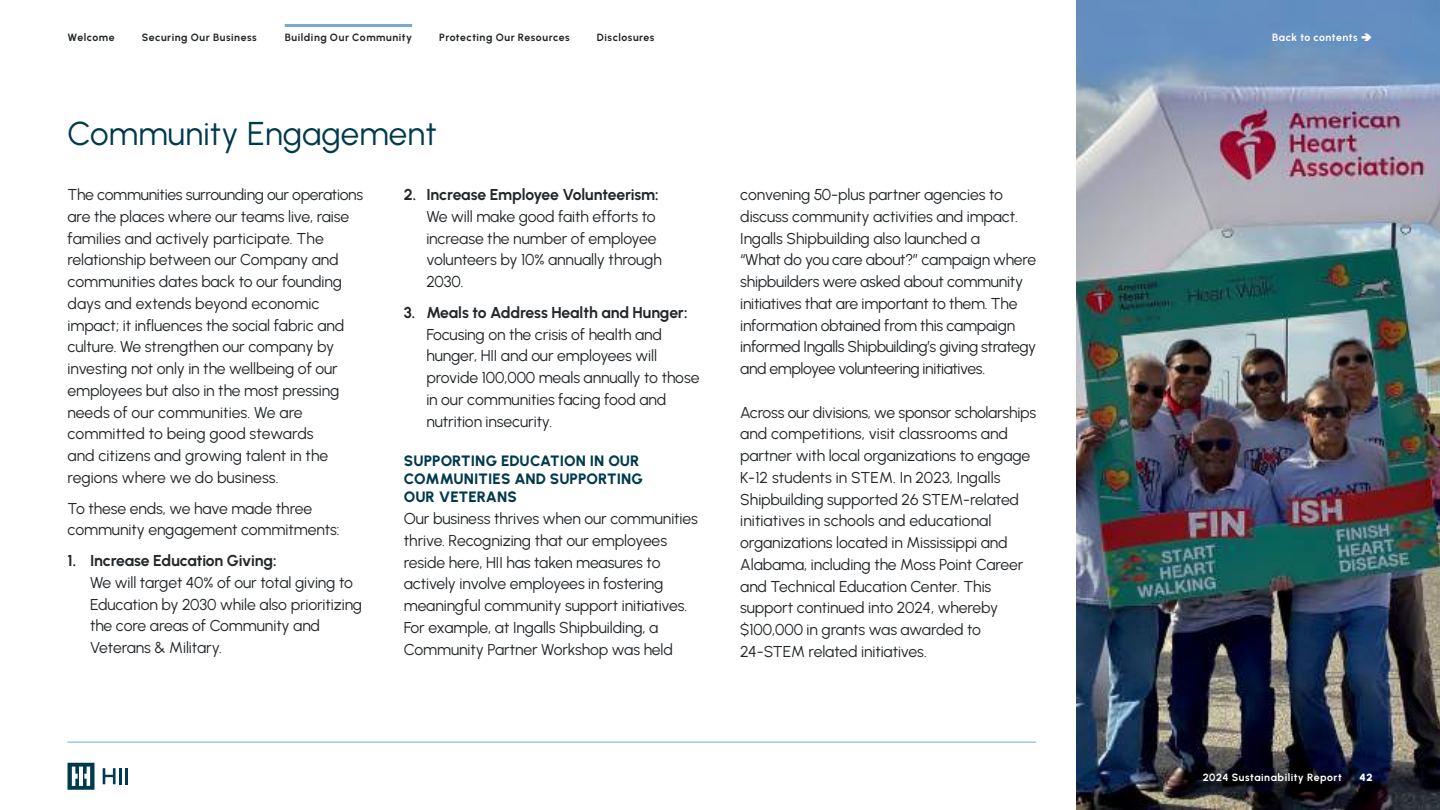
<style>
.page{position:relative;width:1440px;height:810px;background:#fff}
.page>*{position:absolute;margin:0;border:0;box-sizing:border-box;transform-origin:0 0}
.t1{font:33px "Urbanist";letter-spacing:.005em;color:#003a4d}
.t2{font:15.75px/21.8px "Urbanist";letter-spacing:-.005em;color:#23272a}
.t3{font:700 15.75px "Urbanist";letter-spacing:-.01em;color:#23272a}
.t4{font:800 15px/18px "Urbanist";letter-spacing:.01em;color:#003a4d}
.t5{font:700 10.5px "Urbanist";letter-spacing:.05em;color:#23272a}
.t6{font:700 10.5px "Urbanist";letter-spacing:.05em;color:#fff}
.t7{font:900 10.5px "Urbanist";color:#fff}
</style>
<div class="page">
<hr style="left:285px;top:24px;width:127px;height:3px;background:#75abd1">
<svg style="left:68px;top:763px;width:26px;height:27px"></svg>
<svg style="left:103px;top:768px;width:13px;height:16px"></svg>
<hr style="left:119px;top:768px;width:3px;height:16px;background:#003a4d">
<hr style="left:125px;top:768px;width:3px;height:16px;background:#003a4d">
<hr style="left:68px;top:742px;width:968px;height:1px;background:#75abd1">
<img style="left:1077px;top:0;width:363px;height:810px">
<svg style="left:1362px;top:33px;width:10px;height:7px"></svg>
<p class="t5" style="left:68px;top:30px;width:49px">Welcome</p>
<p class="t5" style="left:142px;top:30px;width:117px">Securing Our Business</p>
<p class="t5" style="left:285px;top:30px;width:129px">Building Our Community</p>
<p class="t5" style="left:439px;top:30px;width:132px">Protecting Our Resources</p>
<p class="t5" style="left:597px;top:30px;width:59px">Disclosures</p>
<h1 class="t1" style="left:68px;top:111px;width:371px">Community Engagement</h1>
<p class="t2" style="left:68px;top:183px;width:297px">The communities surrounding our operations are the places where our teams live, raise families and actively participate. The relationship between our Company and communities dates back to our founding days and extends beyond economic impact; it influences the social fabric and culture. We strengthen our company by investing not only in the wellbeing of our employees but also in the most pressing needs of our communities. We are committed to being good stewards<br>and citizens and growing talent in the regions where we do business.</p>
<p class="t2" style="left:68px;top:497px;width:274px">To these ends, we have made three community engagement commitments:</p>
<p class="t3" style="left:68px;top:550px;width:211px">1. Increase Education Giving:</p>
<p class="t2" style="left:90px;top:571px;width:274px">We will target 40% of our total giving to Education by 2030 while also prioritizing the core areas of Community and Veterans &amp; Military.</p>
<p class="t3" style="left:404px;top:184px;width:256px">2. Increase Employee Volunteerism:</p>
<p class="t2" style="left:426px;top:205px;width:237px">We will make good faith efforts to increase the number of employee volunteers by 10% annually through<br>2030.</p>
<p class="t3" style="left:404px;top:301px;width:285px">3. Meals to Address Health and Hunger:</p>
<p class="t2" style="left:426px;top:323px;width:275px">Focusing on the crisis of health and hunger, HII and our employees will provide 100,000 meals annually to those in our communities facing food and nutrition insecurity.</p>
<p class="t4" style="left:404px;top:451px;width:241px">SUPPORTING EDUCATION IN OUR<br>COMMUNITIES AND SUPPORTING<br>OUR VETERANS</p>
<p class="t2" style="left:404px;top:507px;width:296px">Our business thrives when our communities thrive. Recognizing that our employees reside here, HII has taken measures to actively involve employees in fostering meaningful community support initiatives.<br>For example, at Ingalls Shipbuilding, a Community Partner Workshop was held</p>
<p class="t2" style="left:740px;top:183px;width:297px">convening 50-plus partner agencies to discuss community activities and impact.<br>Ingalls Shipbuilding also launched a<br>“What do you care about?” campaign where shipbuilders were asked about community initiatives that are important to them. The information obtained from this campaign informed Ingalls Shipbuilding’s giving strategy and employee volunteering initiatives.</p>
<p class="t2" style="left:740px;top:401px;width:297px">Across our divisions, we sponsor scholarships and competitions, visit classrooms and partner with local organizations to engage K-12 students in STEM. In 2023, Ingalls Shipbuilding supported 26 STEM-related initiatives in schools and educational organizations located in Mississippi and Alabama, including the Moss Point Career and Technical Education Center. This support continued into 2024, whereby $100,000 in grants was awarded to 24-STEM related initiatives.</p>
<p class="t6" style="left:1272px;top:30px;width:87px">Back to contents</p>
<p class="t6" style="left:1203px;top:770px;width:141px">2024 Sustainability Report</p>
<p class="t7" style="left:1359px;top:770px;width:15px">42</p>
</div>
